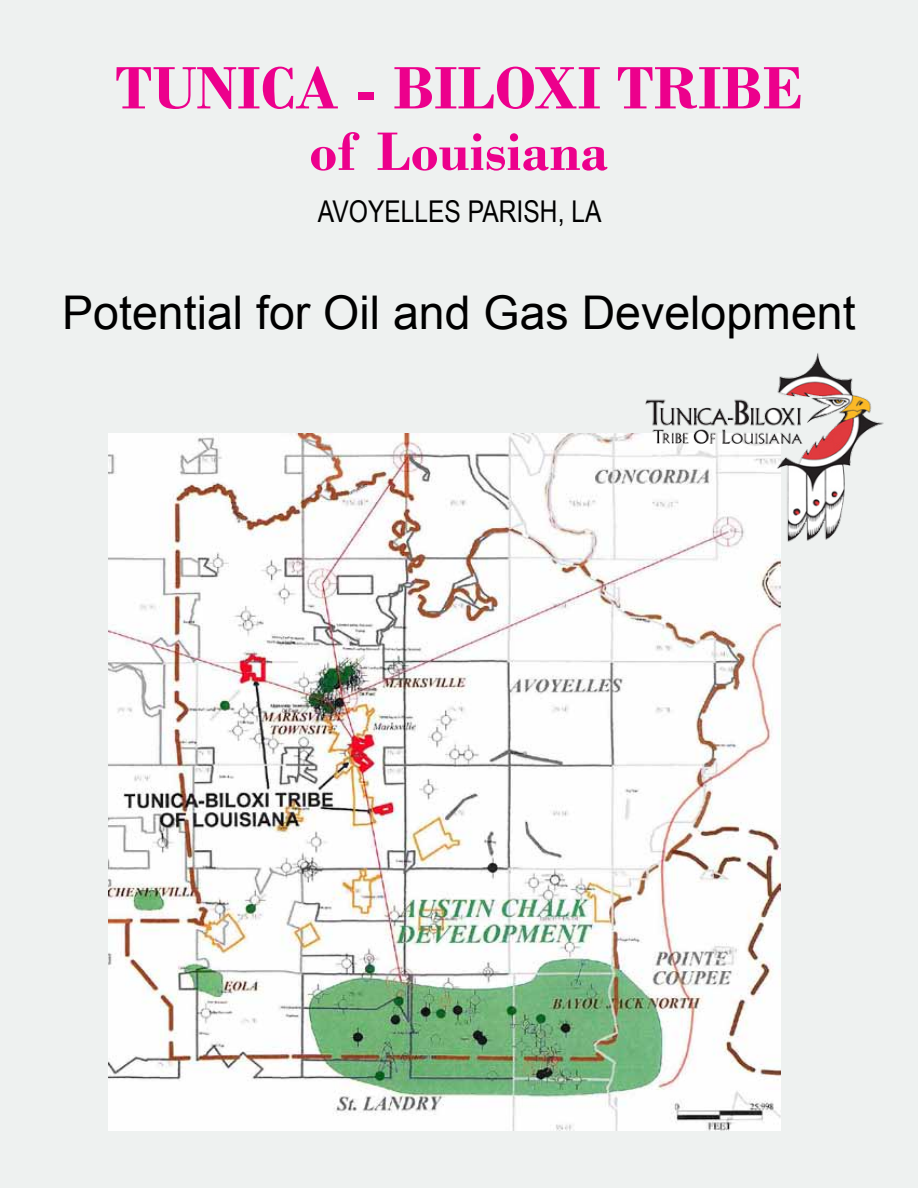
<style>
.page{position:relative;width:918px;height:1188px;background:#eef1f0}
.page>*{position:absolute;margin:0;border:0;box-sizing:border-box;transform-origin:0 0}
.t1{font:700 63px "Bodoni";color:#ec008c}
.t2{font:700 57px "Bodoni";color:#ec008c}
.t3{font:46.5px "Arial";color:#000}
.t4{font:30px "Arial Narrow";color:#000}
</style>
<div class="page">
<img style="left:108px;top:434px;width:672px;height:697px">
<img style="left:614px;top:353px;width:270px;height:203px">
<h1 class="t1" style="left:115px;top:51px;width:689px">TUNICA - BILOXI TRIBE</h1>
<p class="t2" style="left:309px;top:118px;width:301px">of Louisiana</p>
<p class="t4" style="left:318px;top:190px;width:285px">AVOYELLES PARISH, LA</p>
<p class="t3" style="left:62px;top:282px;width:795px">Potential for Oil and Gas Development</p>
</div>
